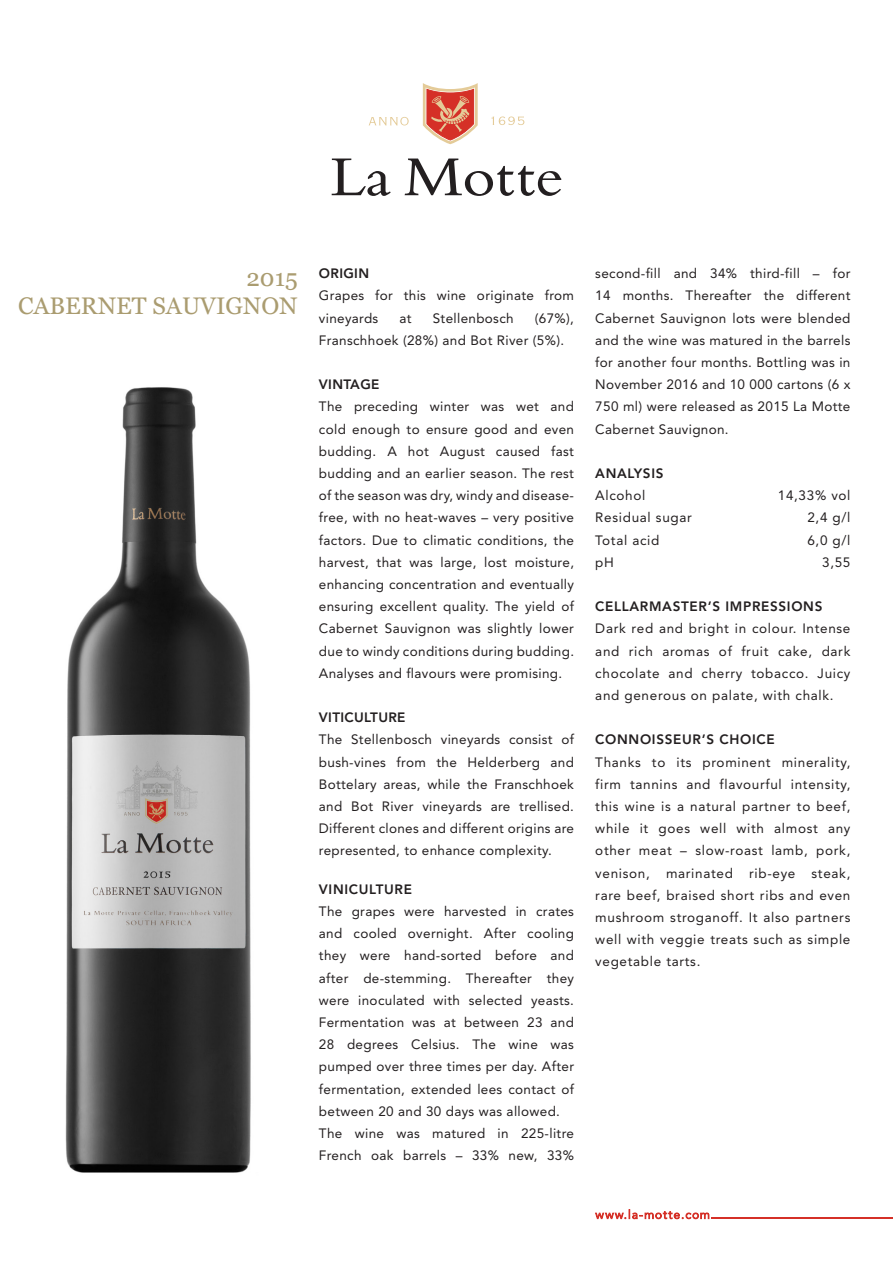
<style>
.page{position:relative;width:893px;height:1263px;background:#fff}
.page>*{position:absolute;margin:0;border:0;box-sizing:border-box;transform-origin:0 0}
.t1{font:24px "Georgia";color:#aa9c70}
.t2{font:13.5px/22.2px "Avenir LT Std";letter-spacing:.025em;color:#231f20;text-align:justify}
.t3{font:800 13.5px "Avenir LT Std";letter-spacing:.05em;color:#231f20}
.t4{font:13.5px "Avenir LT Std";letter-spacing:.05em;color:#231f20}
.t5{font:800 13.5px "Avenir LT Std";letter-spacing:.025em;color:#231f20}
</style>
<div class="page">
<img style="left:65px;top:387px;width:186px;height:786px">
<hr style="left:711px;top:1217px;width:182px;height:1px;background:#d53027">
<svg style="left:595px;top:1209px;width:114px;height:11px"></svg>
<svg style="left:332px;top:159px;width:229px;height:37px"></svg>
<svg style="left:369px;top:83px;width:155px;height:61px"></svg>
<p class="t1" style="left:247px;top:260px;width:53px">2015</p>
<p class="t1" style="left:18px;top:288px;width:281px">CABERNET SAUVIGNON</p>
<p class="t3" style="left:319px;top:265px;width:52px">ORIGIN</p>
<p class="t2" style="left:319px;top:285px;width:257px">Grapes for this wine originate from vineyards</p>
<p class="t2" style="left:399px;top:307px;width:14px">at</p>
<p class="t2" style="left:433px;top:307px;width:82px">Stellenbosch</p>
<p class="t2" style="left:319px;top:307px;width:257px;text-indent:216px">(67%),<br>Franschhoek (28%) and Bot River (5%).</p>
<p class="t5" style="left:319px;top:376px;width:62px">VINTAGE</p>
<p class="t2" style="left:319px;top:396px;width:257px">The preceding winter was wet and cold enough to ensure good and even budding. A hot August caused fast budding and an earlier season. The rest of the season was dry, windy and disease&shy;free, with no heat-waves – very positive factors. Due to climatic conditions, the harvest, that was large, lost moisture, enhancing concentration and eventually ensuring excellent quality. The yield of Cabernet Sauvignon was slightly lower due to windy conditions during budding.<br>Analyses and flavours were promising.</p>
<p class="t5" style="left:319px;top:709px;width:88px">VITICULTURE</p>
<p class="t2" style="left:319px;top:729px;width:257px">The Stellenbosch vineyards consist of bush-vines from the Helderberg and Bottelary areas, while the Franschhoek and Bot River vineyards are trellised.<br>Different clones and different origins are represented, to enhance complexity.</p>
<p class="t3" style="left:319px;top:881px;width:95px">VINICULTURE</p>
<p class="t2" style="left:319px;top:900px;width:257px">The grapes were harvested in crates and cooled overnight. After cooling they were hand-sorted before and after de-stemming. Thereafter they were inoculated with selected yeasts.<br>Fermentation was at between 23 and 28 degrees Celsius. The wine was pumped over three times per day. After fermentation, extended lees contact of between 20 and 30 days was allowed.</p>
<p class="t2" style="left:319px;top:1122px;width:257px">The wine was matured in 225-litre<br>French oak barrels – 33% new, 33%</p>
<p class="t2" style="left:595px;top:262px;width:257px">second-fill and 34% third-fill – for 14 months. Thereafter the different Cabernet Sauvignon lots were blended and the wine was matured in the barrels for another four months. Bottling was in November 2016 and 10 000 cartons (6 x 750 ml) were released as 2015 La Motte Cabernet Sauvignon.</p>
<p class="t3" style="left:595px;top:465px;width:70px">ANALYSIS</p>
<p class="t4" style="left:595px;top:488px;width:52px">Alcohol</p>
<p class="t2" style="left:778px;top:484px;width:74px">14,33% vol</p>
<p class="t4" style="left:595px;top:510px;width:98px">Residual sugar</p>
<p class="t2" style="left:807px;top:507px;width:45px">2,4 g/l</p>
<p class="t4" style="left:595px;top:532px;width:66px">Total acid</p>
<p class="t2" style="left:807px;top:529px;width:45px">6,0 g/l</p>
<p class="t2" style="left:595px;top:551px;width:20px">pH</p>
<p class="t2" style="left:822px;top:551px;width:30px">3,55</p>
<p class="t3" style="left:595px;top:598px;width:229px">CELLARMASTER’S IMPRESSIONS</p>
<p class="t2" style="left:595px;top:618px;width:257px">Dark red and bright in colour. Intense and rich aromas of fruit cake, dark chocolate and cherry tobacco. Juicy and generous on palate, with chalk.</p>
<p class="t3" style="left:595px;top:732px;width:181px">CONNOISSEUR’S CHOICE</p>
<p class="t2" style="left:595px;top:751px;width:257px">Thanks to its prominent minerality, firm tannins and flavourful intensity, this wine is a natural partner to beef, while it goes well with almost any other meat – slow-roast lamb, pork, venison, marinated rib-eye steak, rare beef, braised short ribs and even mushroom stroganoff. It also partners well with veggie treats such as simple vegetable tarts.</p>
</div>
